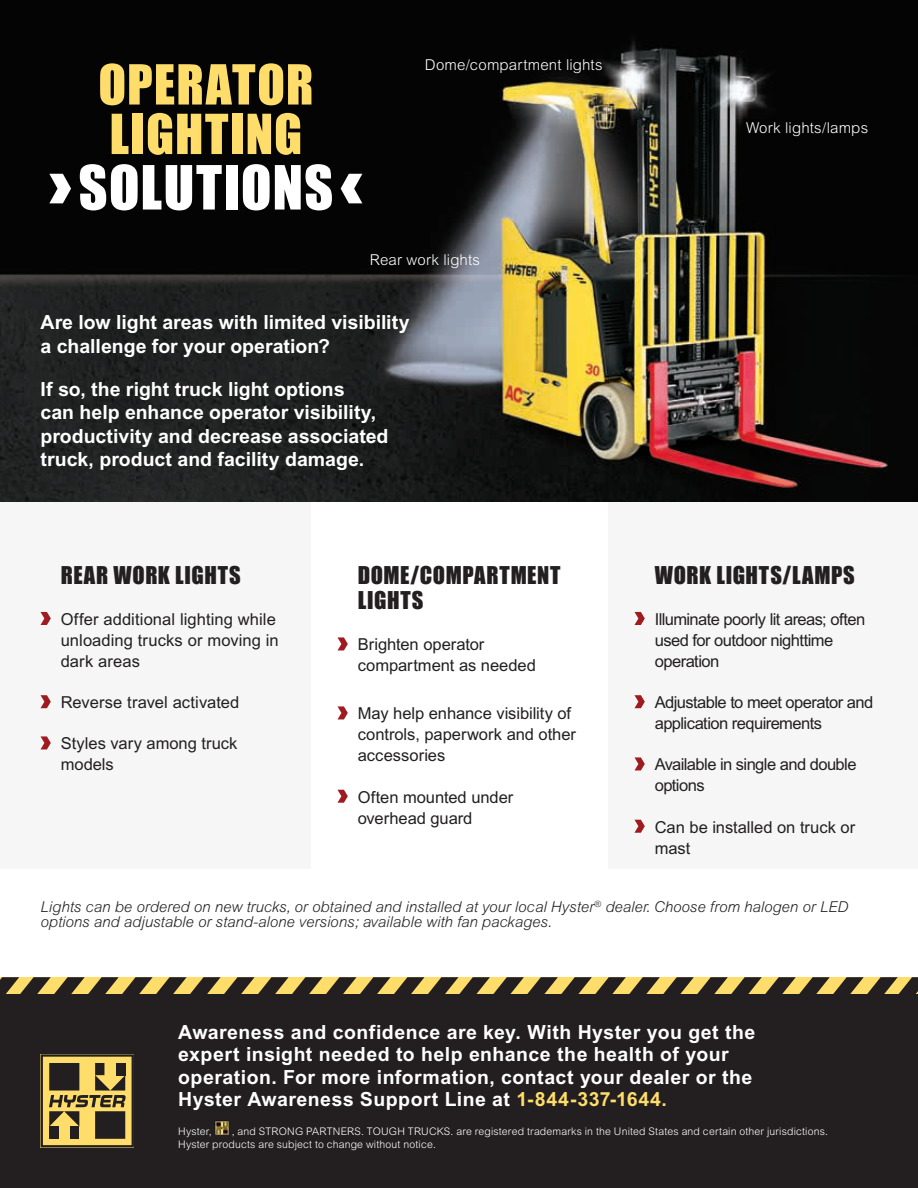
<style>
.page{position:relative;width:918px;height:1188px;background:#fff}
.page>*{position:absolute;margin:0;border:0;box-sizing:border-box;transform-origin:0 0}
.t1{font:56.25px "Impact";letter-spacing:.02em;color:#fff}
.t2{font:51px/49.5px "Impact";letter-spacing:.02em;color:#ffdd6b}
.t3{font:22.5px/25.5px "Impact";letter-spacing:.03em;color:#231f20}
.t4{font:700 19.5px/23.4px "Arial MT Std";letter-spacing:.005em;color:#fff}
.t5{font:700 19.5px/22.5px "Arial MT Std";letter-spacing:.025em;color:#fff}
.t6{font:16.5px/21px "Arial MT Std";letter-spacing:-.005em;color:#231f20}
.t7{font:16.5px/21px "Arial MT Std";letter-spacing:-.035em;color:#231f20}
.t8{font:italic 300 15px/15px "Arial MT Std";color:#231f20}
.t9{font:300 15px "Arial MT Std";letter-spacing:.01em;color:#fff}
.t10{font:300 10.5px/12.6px "Arial MT Std";letter-spacing:.015em;color:#fff}
.s1{color:#ffdd6b}
</style>
<div class="page">
<svg style="left:0;top:977px;width:918px;height:17px;background:#8f7c45"></svg>
<div style="left:0;top:994px;width:918px;height:194px;background:#231f20"></div>
<div style="left:609px;top:485px;width:309px;height:383px;background:#f6f6f6"></div>
<div style="left:0;top:485px;width:310px;height:383px;background:#f6f6f6"></div>
<svg style="left:635px;top:612px;width:10px;height:13px"></svg>
<svg style="left:635px;top:695px;width:10px;height:13px"></svg>
<svg style="left:635px;top:757px;width:10px;height:13px"></svg>
<svg style="left:635px;top:820px;width:10px;height:13px"></svg>
<svg style="left:338px;top:637px;width:10px;height:13px"></svg>
<svg style="left:338px;top:706px;width:10px;height:13px"></svg>
<svg style="left:338px;top:790px;width:10px;height:13px"></svg>
<svg style="left:41px;top:612px;width:10px;height:13px"></svg>
<svg style="left:41px;top:695px;width:10px;height:13px"></svg>
<svg style="left:41px;top:736px;width:10px;height:13px"></svg>
<img style="left:0;top:0;width:918px;height:502px">
<img style="left:215px;top:1121px;width:14px;height:14px">
<svg style="left:40px;top:1054px;width:94px;height:94px"></svg>
<div style="left:49px;top:1063px;width:30px;height:28px;background:#231f20"></div>
<svg style="left:49px;top:174px;width:22px;height:29px"></svg>
<svg style="left:341px;top:174px;width:21px;height:29px"></svg>
<h2 class="t2" style="left:98px;top:58px;width:217px">OPERATOR<br>LIGHTING</h2>
<h1 class="t1" style="left:78px;top:144px;width:256px">SOLUTIONS</h1>
<p class="t9" style="left:425px;top:56px;width:179px">Dome/compartment lights</p>
<p class="t9" style="left:370px;top:251px;width:112px">Rear work lights</p>
<p class="t4" style="left:40px;top:311px;width:371px">Are low light areas with limited visibility a challenge for your operation?</p>
<p class="t4" style="left:40px;top:377px;width:350px">If so, the right truck light options<br>can help enhance operator visibility, productivity and decrease associated truck, product and facility damage.</p>
<h3 class="t3" style="left:61px;top:562px;width:181px">REAR WORK LIGHTS</h3>
<p class="t6" style="left:61px;top:609px;width:220px">Offer additional lighting while unloading trucks or moving in dark areas</p>
<p class="t6" style="left:61px;top:692px;width:180px">Reverse travel activated</p>
<p class="t6" style="left:61px;top:733px;width:178px">Styles vary among truck models</p>
<h3 class="t3" style="left:358px;top:562px;width:204px">DOME/COMPARTMENT<br>LIGHTS</h3>
<p class="t6" style="left:358px;top:634px;width:180px">Brighten operator compartment as needed</p>
<p class="t6" style="left:358px;top:703px;width:220px">May help enhance visibility of controls, paperwork and other accessories</p>
<p class="t6" style="left:358px;top:786px;width:157px">Often mounted under overhead guard</p>
<p class="t9" style="left:746px;top:119px;width:124px">Work lights/lamps</p>
<h3 class="t3" style="left:655px;top:562px;width:202px">WORK LIGHTS/LAMPS</h3>
<p class="t7" style="left:655px;top:609px;width:212px">Illuminate poorly lit areas; often used for outdoor nighttime operation</p>
<p class="t7" style="left:655px;top:692px;width:220px">Adjustable to meet operator and application requirements</p>
<p class="t7" style="left:655px;top:754px;width:203px">Available in single and double options</p>
<p class="t6" style="left:655px;top:816px;width:202px">Can be installed on truck or mast</p>
<p class="t8" style="left:40px;top:899px;width:809px">Lights can be ordered on new trucks, or obtained and installed at your local Hyster<sup>®</sup> dealer. Choose from halogen or LED options and adjustable or stand-alone versions; available with fan packages.</p>
<p class="t5" style="left:178px;top:1020px;width:579px">Awareness and confidence are key. With Hyster you get the expert insight needed to help enhance the health of your operation. For more information, contact your dealer or the Hyster Awareness Support Line at <span class="s1">1-844-337-1644.</span></p>
<p class="t10" style="left:178px;top:1125px;width:651px;text-indent:54px">, and STRONG PARTNERS. TOUGH TRUCKS. are registered trademarks in the United States and certain other jurisdictions.<br>Hyster products are subject to change without notice.</p>
<p class="t10" style="left:178px;top:1125px;width:35px">Hyster,</p>
</div>
